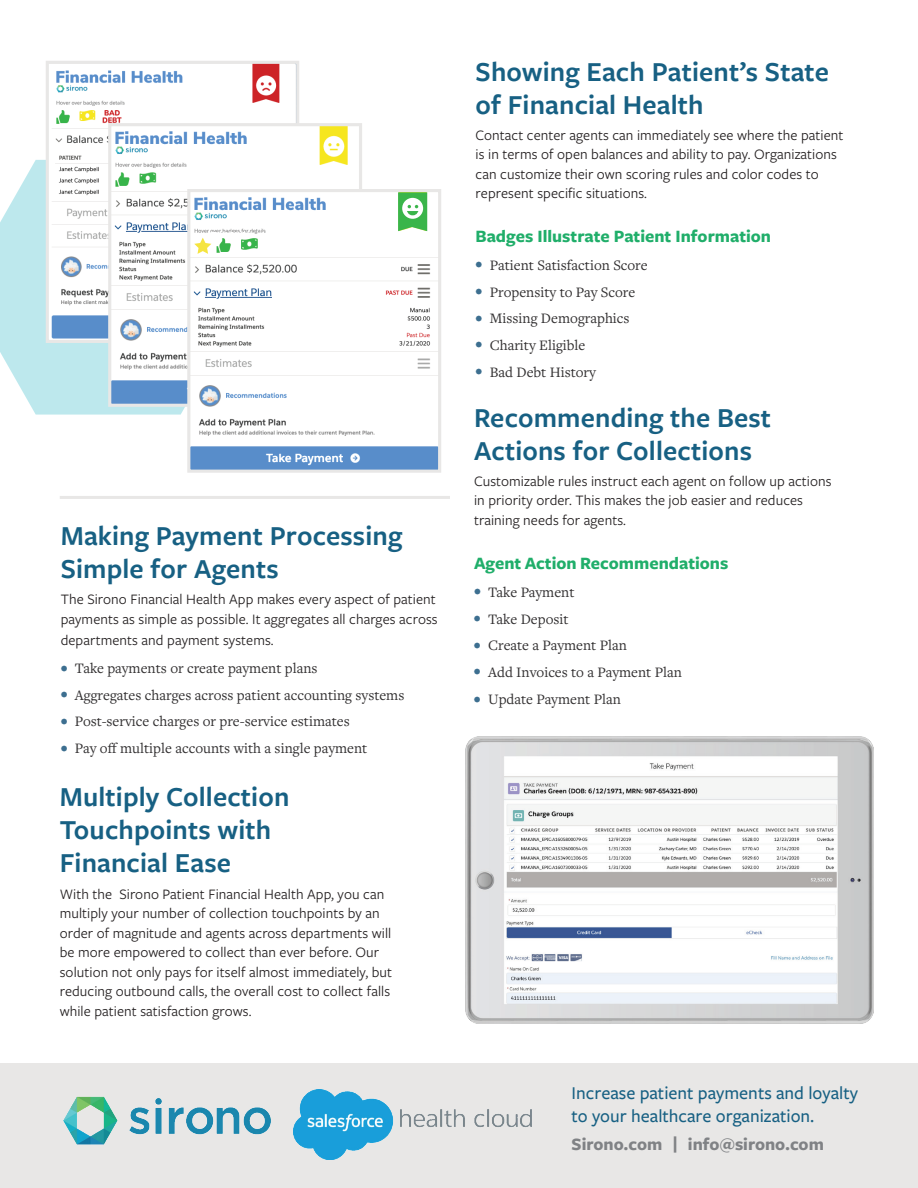
<style>
.page{position:relative;width:918px;height:1188px;background:#fff}
.page>*{position:absolute;margin:0;border:0;box-sizing:border-box;transform-origin:0 0}
.t1{font:600 28.5px/33px "Freight Sans Pro";letter-spacing:.005em;color:#176083}
.t2{font:500 18.75px/22.5px "Freight Sans Pro";color:#176083}
.t3{font:700 18px "Freight Sans Pro";color:#20ae6a}
.t4{font:700 18px "Freight Sans Pro";color:#808285}
.t5{font:15px/19.5px "Freight Sans Pro";letter-spacing:.005em;color:#231f20}
.t6{font:15px "Freight Text Pro";color:#312f30}
.s1{color:#3d6f90}
</style>
<div class="page">
<svg style="left:0;top:160px;width:185px;height:255px;background:#c6ebef"></svg>
<div style="left:0;top:1064px;width:918px;height:124px;background:#e8e7e6"></div>
<img style="left:63px;top:1096px;width:208px;height:49px">
<img style="left:293px;top:1090px;width:238px;height:70px">
<img style="left:50px;top:65px;width:230px;height:274px">
<div style="left:46px;top:61px;width:253px;height:282px;border:3px solid #e8e7e6"></div>
<hr style="left:60px;top:496px;width:390px;height:3px;background:#e8e7e6">
<img style="left:465px;top:736px;width:409px;height:287px">
<img style="left:112px;top:127px;width:236px;height:276px">
<div style="left:108px;top:123px;width:254px;height:284px;border:3px solid #e8e7e6"></div>
<img style="left:191px;top:193px;width:246px;height:276px">
<div style="left:187px;top:189px;width:254px;height:284px;border:3px solid #e8e7e6"></div>
<svg style="left:398px;top:192px;width:29px;height:39px"></svg>
<div style="left:193px;top:238px;width:17px;height:16px;background:#fff"></div>
<img style="left:211px;top:233px;width:53px;height:21px">
<svg style="left:194px;top:238px;width:17px;height:16px"></svg>
<h1 class="t1" style="left:61px;top:518px;width:343px">Making Payment Processing<br>Simple for Agents</h1>
<p class="t5" style="left:61px;top:589px;width:379px">The Sirono Financial Health App makes every aspect of patient payments as simple as possible. It aggregates all charges across</p>
<p class="t5" style="left:61px;top:630px;width:214px">departments and payment systems.</p>
<p class="t6" style="left:61px;top:658px;width:258px"><span class="s1">•</span> Take payments or create payment plans</p>
<p class="t6" style="left:61px;top:685px;width:345px"><span class="s1">•</span> Aggregates charges across patient accounting systems</p>
<p class="t6" style="left:61px;top:712px;width:290px"><span class="s1">•</span> Post-service charges or pre-service estimates</p>
<p class="t6" style="left:61px;top:738px;width:308px"><span class="s1">•</span> Pay off multiple accounts with a single payment</p>
<h1 class="t1" style="left:60px;top:780px;width:231px">Multiply Collection<br>Touchpoints with<br>Financial Ease</h1>
<p class="t5" style="left:60px;top:883px;width:334px">With the Sirono Patient Financial Health App, you can multiply your number of collection touchpoints by an order of magnitude and agents across departments will be more empowered to collect than ever before. Our solution not only pays for itself almost immediately, but reducing outbound calls, the overall cost to collect falls while patient satisfaction grows.</p>
<h1 class="t1" style="left:476px;top:54px;width:355px">Showing Each Patient’s State of Financial Health</h1>
<p class="t5" style="left:476px;top:125px;width:369px">Contact center agents can immediately see where the patient is in terms of open balances and ability to pay. Organizations can customize their own scoring rules and color codes to represent specific situations.</p>
<p class="t3" style="left:476px;top:224px;width:297px">Badges Illustrate Patient Information</p>
<p class="t6" style="left:476px;top:255px;width:174px"><span class="s1">•</span> Patient Satisfaction Score</p>
<p class="t6" style="left:476px;top:282px;width:161px"><span class="s1">•</span> Propensity to Pay Score</p>
<p class="t6" style="left:476px;top:309px;width:155px"><span class="s1">•</span> Missing Demographics</p>
<p class="t6" style="left:476px;top:335px;width:111px"><span class="s1">•</span> Charity Eligible</p>
<p class="t6" style="left:476px;top:362px;width:122px"><span class="s1">•</span> Bad Debt History</p>
<h1 class="t1" style="left:474px;top:400px;width:299px">Recommending the Best<br>Actions for Collections</h1>
<p class="t5" style="left:474px;top:471px;width:359px">Customizable rules instruct each agent on follow up actions in priority order. This makes the job easier and reduces training needs for agents.</p>
<p class="t3" style="left:474px;top:551px;width:256px">Agent Action Recommendations</p>
<p class="t6" style="left:474px;top:582px;width:102px"><span class="s1">•</span> Take Payment</p>
<p class="t6" style="left:474px;top:609px;width:96px"><span class="s1">•</span> Take Deposit</p>
<p class="t6" style="left:474px;top:636px;width:155px"><span class="s1">•</span> Create a Payment Plan</p>
<p class="t6" style="left:474px;top:662px;width:210px"><span class="s1">•</span> Add Invoices to a Payment Plan</p>
<p class="t6" style="left:474px;top:689px;width:149px"><span class="s1">•</span> Update Payment Plan</p>
<p class="t2" style="left:572px;top:1081px;width:288px">Increase patient payments and loyalty to your healthcare organization.</p>
<p class="t4" style="left:572px;top:1132px;width:254px">Sirono.com | info@sirono.com</p>
</div>
